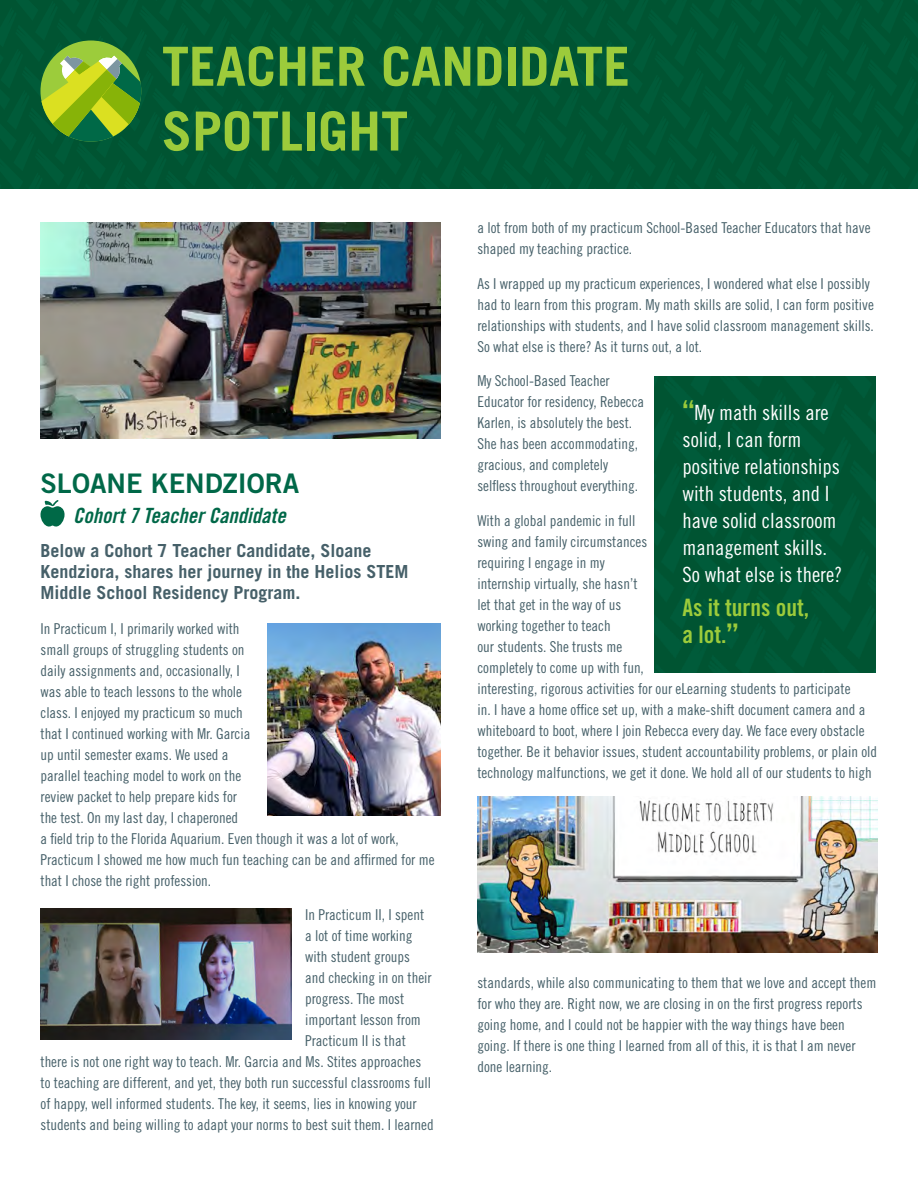
<style>
.page{position:relative;width:918px;height:1188px;background:#fff}
.page>*{position:absolute;margin:0;border:0;box-sizing:border-box;transform-origin:0 0}
.t1{font:700 54px/64.8px "Trade Gothic LT Std";color:#9ccb3b}
.t2{font:27px "Trade Gothic LT Std Bd 2";color:#006848}
.t3{font:24px/27px "Trade Gothic LT Std Bd Cn 20";color:#9ccb3b}
.t4{font:21px/27px "Trade Gothic LT Std Cn 18";color:#fff}
.t5{font:21px "Trade Gothic LT Std Bd Cn 20 Obl";color:#006848}
.t6{font:700 18px/21px "Trade Gothic LT Std";color:#466069}
.t7{font:15px/21px "Trade Gothic LT Std Cn 18";color:#466069}
.s1{font-family:"Trade Gothic LT Std Bd 2";font-size:27px;color:#9ccb3b}
.s2{font-family:"Trade Gothic LT Std Bd 2";font-size:27px}
</style>
<div class="page">
<img style="left:40px;top:222px;width:401px;height:216px">
<img style="left:267px;top:623px;width:174px;height:192px">
<img style="left:477px;top:797px;width:401px;height:155px">
<img style="left:40px;top:908px;width:252px;height:132px">
<svg style="left:40px;top:500px;width:25px;height:27px"></svg>
<div style="left:654px;top:376px;width:221px;height:296px;background:#005432"></div>
<div style="left:0;top:0;width:918px;height:189px;background:#005432"></div>
<h1 class="t1" style="left:162px;top:33px;width:470px">TEACHER CANDIDATE<br>SPOTLIGHT</h1>
<h2 class="t2" style="left:40px;top:466px;width:260px">SLOANE KENDZIORA</h2>
<h3 class="t5" style="left:73px;top:502px;width:214px">Cohort 7 Teacher Candidate</h3>
<p class="t6" style="left:40px;top:540px;width:370px">Below a Cohort 7 Teacher Candidate, Sloane<br>Kendziora, shares her journey in the Helios STEM<br>Middle School Residency Program.</p>
<p class="t7" style="left:40px;top:618px;width:396px">In Practicum I, I primarily worked with<br>small groups of struggling students on<br>daily assignments and, occasionally, I<br>was able to teach lessons to the whole<br>class. I enjoyed my practicum so much<br>that I continued working with Mr. Garcia<br>up until semester exams. We used a<br>parallel teaching model to work on the<br>review packet to help prepare kids for<br>the test. On my last day, I chaperoned<br>a field trip to the Florida Aquarium. Even though it was a lot of work, Practicum I showed me how much fun teaching can be and affirmed for me that I chose the right profession.</p>
<p class="t7" style="left:305px;top:904px;width:121px">In Practicum II, I spent</p>
<p class="t7" style="left:305px;top:925px;width:109px">a lot of time working</p>
<p class="t7" style="left:305px;top:946px;width:106px">with student groups</p>
<p class="t7" style="left:305px;top:967px;width:128px">and checking in on their</p>
<p class="t7" style="left:305px;top:988px;width:101px">progress. The most</p>
<p class="t7" style="left:305px;top:1009px;width:117px">important lesson from</p>
<p class="t7" style="left:305px;top:1030px;width:102px">Practicum II is that</p>
<p class="t7" style="left:40px;top:1051px;width:382px">there is not one right way to teach. Mr. Garcia and Ms. Stites approaches</p>
<p class="t7" style="left:40px;top:1072px;width:392px">to teaching are different, and yet, they both run successful classrooms full</p>
<p class="t7" style="left:40px;top:1093px;width:378px">of happy, well informed students. The key, it seems, lies in knowing your</p>
<p class="t7" style="left:40px;top:1114px;width:395px">students and being willing to adapt your norms to best suit them. I learned</p>
<p class="t7" style="left:477px;top:217px;width:395px">a lot from both of my practicum School-Based Teacher Educators that have shaped my teaching practice.</p>
<p class="t7" style="left:477px;top:273px;width:398px">As I wrapped up my practicum experiences, I wondered what else I possibly had to learn from this program. My math skills are solid, I can form positive relationships with students, and I have solid classroom management skills.<br>So what else is there? As it turns out, a lot.</p>
<p class="t7" style="left:477px;top:370px;width:168px">My School-Based Teacher<br>Educator for residency, Rebecca<br>Karlen, is absolutely the best.<br>She has been accommodating, gracious, and completely selfless throughout everything.</p>
<p class="t7" style="left:477px;top:510px;width:401px">With a global pandemic in full<br>swing and family circumstances<br>requiring I engage in my<br>internship virtually, she hasn’t<br>let that get in the way of us<br>working together to teach<br>our students. She trusts me<br>completely to come up with fun,<br>interesting, rigorous activities for our eLearning students to participate<br>in. I have a home office set up, with a make-shift document camera and a whiteboard to boot, where I join Rebecca every day. We face every obstacle together. Be it behavior issues, student accountability problems, or plain old technology malfunctions, we get it done. We hold all of our students to high</p>
<h3 class="t4" style="left:683px;top:399px;width:161px"><span class="s1">“</span>My math skills are solid, I can form positive relationships with students, and I have solid classroom management skills.<br>So what else is there?</h3>
<h3 class="t3" style="left:683px;top:594px;width:128px">As it turns out, a lot.<span class="s2">”</span></h3>
<p class="t7" style="left:477px;top:972px;width:401px">standards, while also communicating to them that we love and accept them for who they are. Right now, we are closing in on the first progress reports going home, and I could not be happier with the way things have been going. If there is one thing I learned from all of this, it is that I am never done learning.</p>
</div>
